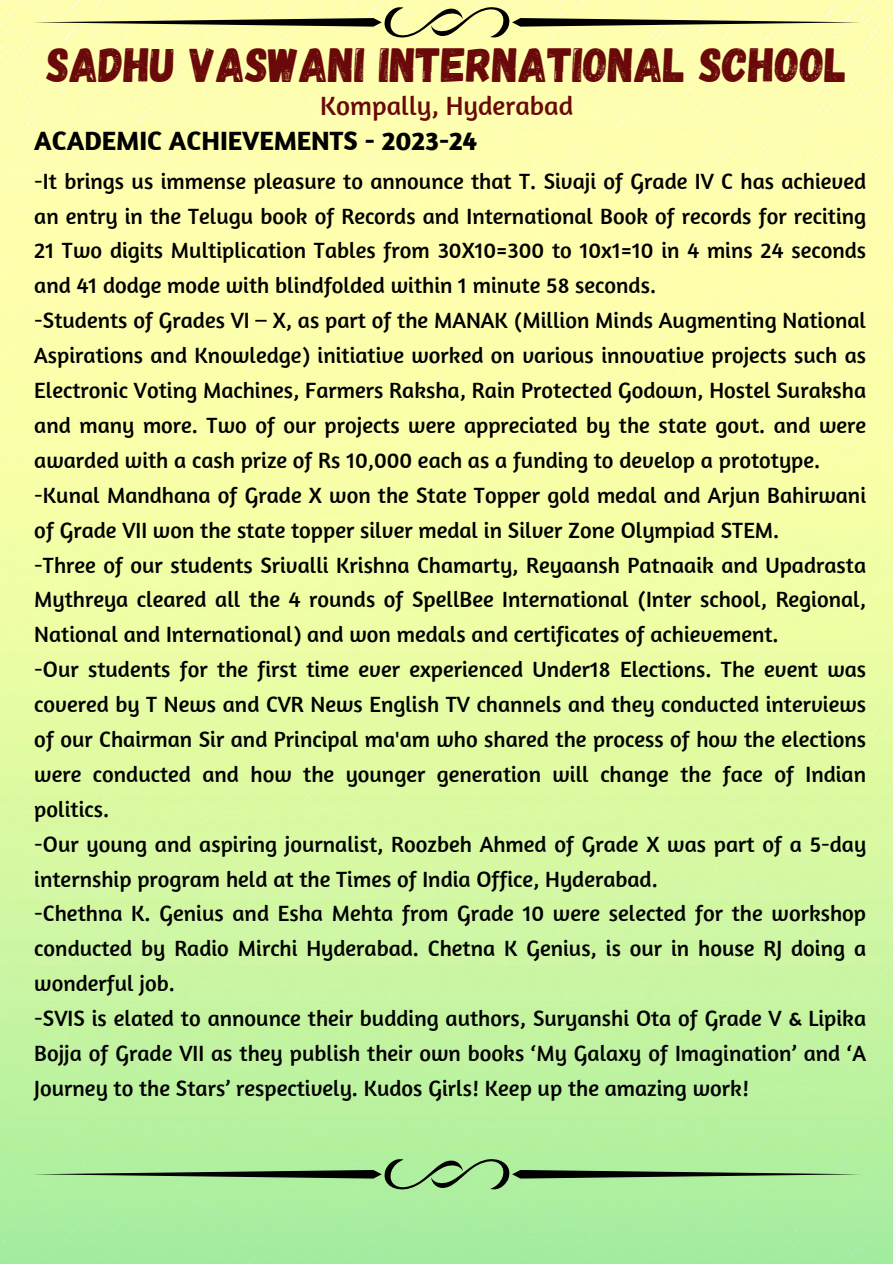
<style>
.page{position:relative;width:893px;height:1264px;background:#fff}
.page>*{position:absolute;margin:0;border:0;box-sizing:border-box;transform-origin:0 0}
.t1{font:48px "Gagalin";color:#690909}
.t2{font:700 27.15px "Amaranth";color:#000}
.t3{font:27px "Amaranth";color:#690909}
.t4{font:22.65px/34.8px "Amaranth";color:#000}
</style>
<div class="page">
<img style="left:0;top:0;width:892px;height:1263px">
<svg style="left:32px;top:5px;width:829px;height:35px;background:#dcdc98"></svg>
<svg style="left:32px;top:1156px;width:829px;height:35px;background:#98d08a"></svg>
<p class="t1" style="left:47px;top:34px;width:801px">SADHU VASWANI INTERNATIONAL SCHOOL</p>
<h1 class="t3" style="left:320px;top:88px;width:254px">Kompally, Hyderabad</h1>
<p class="t2" style="left:34px;top:124px;width:444px">ACADEMIC ACHIEVEMENTS - 2023-24</p>
<p class="t4" style="left:34px;top:163px;width:833px">-It brings us immense pleasure to announce that T. Sivaji of Grade IV C has achieved an entry in the Telugu book of Records and International Book of records for reciting 21 Two digits Multiplication Tables from 30X10=300 to 10x1=10 in 4 mins 24 seconds and 41 dodge mode with blindfolded within 1 minute 58 seconds.<br>-Students of Grades VI – X, as part of the MANAK (Million Minds Augmenting National Aspirations and Knowledge) initiative worked on various innovative projects such as Electronic Voting Machines, Farmers Raksha, Rain Protected Godown, Hostel Suraksha and many more. Two of our projects were appreciated by the state govt. and were awarded with a cash prize of Rs 10,000 each as a funding to develop a prototype. -Kunal Mandhana of Grade X won the State Topper gold medal and Arjun Bahirwani of Grade VII won the state topper silver medal in Silver Zone Olympiad STEM.<br>-Three of our students Srivalli Krishna Chamarty, Reyaansh Patnaaik and Upadrasta Mythreya cleared all the 4 rounds of SpellBee International (Inter school, Regional, National and International) and won medals and certificates of achievement.<br>-Our students for the first time ever experienced Under18 Elections. The event was covered by T News and CVR News English TV channels and they conducted interviews of our Chairman Sir and Principal ma'am who shared the process of how the elections were conducted and how the younger generation will change the face of Indian politics.<br>-Our young and aspiring journalist, Roozbeh Ahmed of Grade X was part of a 5-day internship program held at the Times of India Office, Hyderabad.<br>-Chethna K. Genius and Esha Mehta from Grade 10 were selected for the workshop conducted by Radio Mirchi Hyderabad. Chetna K Genius, is our in house RJ doing a wonderful job.<br>-SVIS is elated to announce their budding authors, Suryanshi Ota of Grade V &amp; Lipika Bojja of Grade VII as they publish their own books ‘My Galaxy of Imagination’ and ‘A Journey to the Stars’ respectively. Kudos Girls! Keep up the amazing work!</p>
</div>
